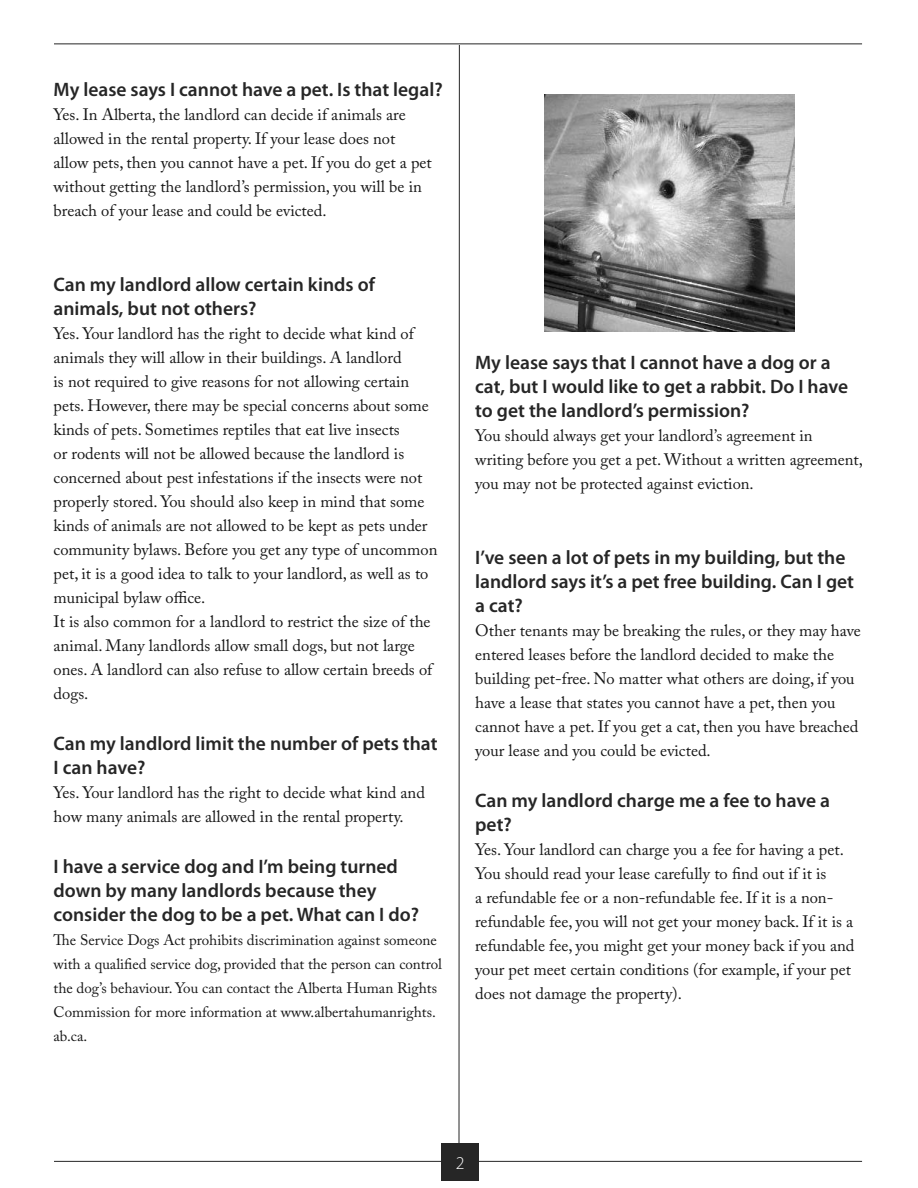
<style>
.page{position:relative;width:918px;height:1188px;background:#fff}
.page>*{position:absolute;margin:0;border:0;box-sizing:border-box;transform-origin:0 0}
.t1{font:600 19.5px/24px "Myriad Pro";color:#262626}
.t2{font:300 18px "Myriad Pro";color:#fff}
.t3{font:16.5px/24px "Adobe Caslon Pro";color:#161616}
.t4{font:15px/24px "Adobe Caslon Pro";color:#161616}
</style>
<div class="page">
<hr style="left:54px;top:44px;width:808px;height:1px;background:#262626">
<hr style="left:54px;top:1161px;width:808px;height:1px;background:#262626">
<div style="left:441px;top:1143px;width:38px;height:38px;background:#262626"></div>
<hr style="left:459px;top:45px;width:1px;height:1109px;background:#262626">
<img style="left:544px;top:94px;width:251px;height:237px">
<p class="t1" style="left:54px;top:78px;width:391px">My lease says I cannot have a pet. Is that legal?</p>
<p class="t3" style="left:54px;top:104px;width:380px">Yes. In Alberta, the landlord can decide if animals are allowed in the rental property. If your lease does not allow pets, then you cannot have a pet. If you do get a pet without getting the landlord’s permission, you will be in breach of your lease and could be evicted.</p>
<p class="t1" style="left:54px;top:273px;width:323px">Can my landlord allow certain kinds of animals, but not others?</p>
<p class="t3" style="left:54px;top:323px;width:385px">Yes. Your landlord has the right to decide what kind of animals they will allow in their buildings. A landlord<br>is not required to give reasons for not allowing certain pets. However, there may be special concerns about some kinds of pets. Sometimes reptiles that eat live insects<br>or rodents will not be allowed because the landlord is concerned about pest infestations if the insects were not properly stored. You should also keep in mind that some kinds of animals are not allowed to be kept as pets under community bylaws. Before you get any type of uncommon pet, it is a good idea to talk to your landlord, as well as to municipal bylaw office.<br>It is also common for a landlord to restrict the size of the animal. Many landlords allow small dogs, but not large ones. A landlord can also refuse to allow certain breeds of dogs.</p>
<p class="t1" style="left:54px;top:732px;width:386px">Can my landlord limit the number of pets that<br>I can have?</p>
<p class="t3" style="left:54px;top:782px;width:373px">Yes. Your landlord has the right to decide what kind and how many animals are allowed in the rental property.</p>
<p class="t1" style="left:54px;top:855px;width:367px">I have a service dog and I’m being turned down by many landlords because they consider the dog to be a pet. What can I do?</p>
<p class="t4" style="left:54px;top:930px;width:390px">The Service Dogs Act prohibits discrimination against someone with a qualified service dog, provided that the person can control the dog’s behaviour. You can contact the Alberta Human Rights Commission for more information at www.albertahumanrights. ab.ca.</p>
<p class="t1" style="left:475px;top:352px;width:374px">My lease says that I cannot have a dog or a cat, but I would like to get a rabbit. Do I have to get the landlord’s permission?</p>
<p class="t3" style="left:475px;top:425px;width:389px">You should always get your landlord’s agreement in writing before you get a pet. Without a written agreement, you may not be protected against eviction.</p>
<p class="t1" style="left:475px;top:547px;width:380px">I’ve seen a lot of pets in my building, but the landlord says it’s a pet free building. Can I get a cat?</p>
<p class="t3" style="left:475px;top:620px;width:387px">Other tenants may be breaking the rules, or they may have entered leases before the landlord decided to make the building pet-free. No matter what others are doing, if you have a lease that states you cannot have a pet, then you cannot have a pet. If you get a cat, then you have breached your lease and you could be evicted.</p>
<p class="t1" style="left:475px;top:790px;width:356px">Can my landlord charge me a fee to have a pet?</p>
<p class="t3" style="left:475px;top:839px;width:381px">Yes. Your landlord can charge you a fee for having a pet.<br>You should read your lease carefully to find out if it is<br>a refundable fee or a non-refundable fee. If it is a non&shy;refundable fee, you will not get your money back. If it is a refundable fee, you might get your money back if you and your pet meet certain conditions (for example, if your pet does not damage the property).</p>
<p class="t2" style="left:456px;top:1152px;width:10px">2</p>
</div>
